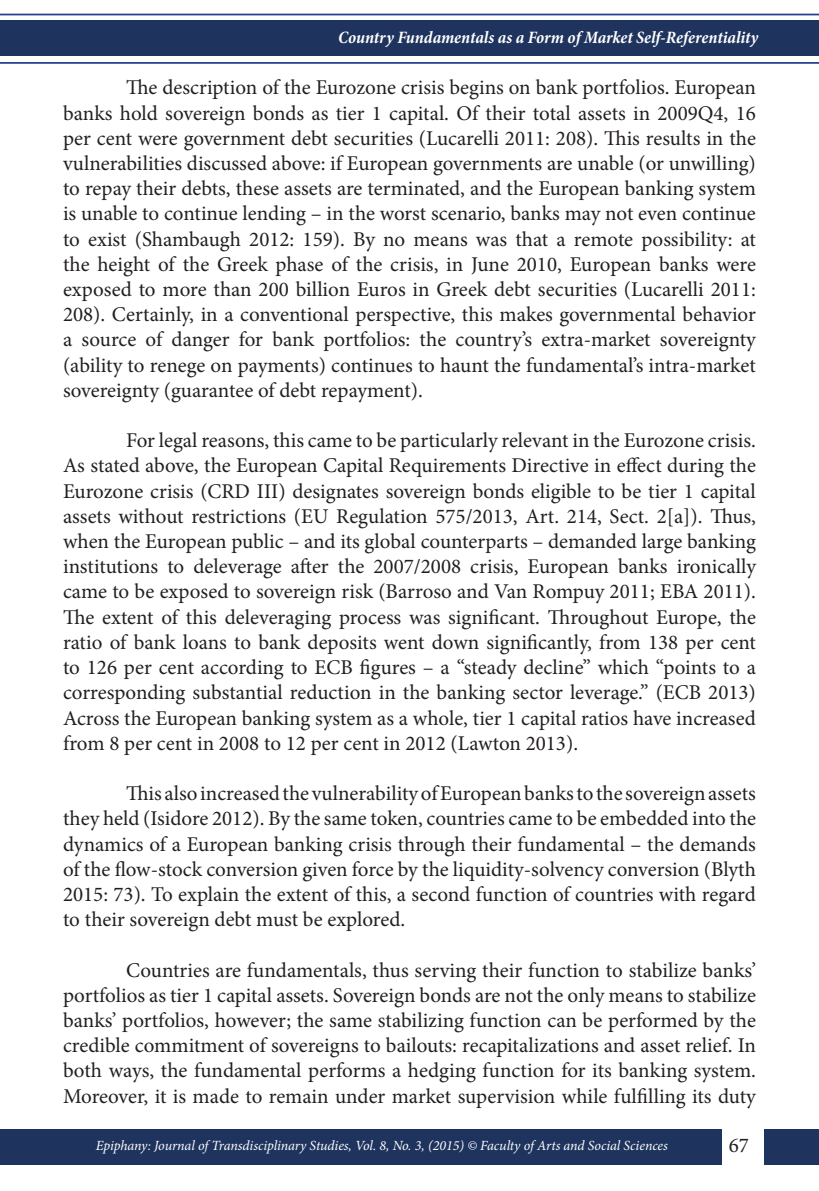
<style>
.page{position:relative;width:819px;height:1191px;background:#fff}
.page>*{position:absolute;margin:0;border:0;box-sizing:border-box;transform-origin:0 0}
.t1{font:21px/25.2px "Minion Pro";color:#231f20;text-align:justify}
.t2{font:italic 700 condensed 17.5px "Minion Pro";letter-spacing:-.005em;color:#fff}
.t3{font:italic 14px "Minion Pro";letter-spacing:-.01em;color:#fff}
</style>
<div class="page">
<div style="left:0;top:21px;width:819px;height:35px;background:#1e335d"></div>
<div style="left:0;top:1128px;width:721px;height:36px;background:#1e335d"></div>
<div style="left:764px;top:1129px;width:55px;height:35px;background:#1e335d"></div>
<hr style="left:0;top:14px;width:819px;height:1px;background:#253f8e">
<hr style="left:0;top:62px;width:819px;height:2px;background:#253f8e">
<p class="t2" style="left:338px;top:25px;width:421px">Country Fundamentals as a Form of Market Self-Referentiality</p>
<p class="t1" style="left:63px;top:75px;width:694px;text-indent:63px">The description of the Eurozone crisis begins on bank portfolios. European banks hold sovereign bonds as tier 1 capital. Of their total assets in 2009Q4, 16 per cent were government debt securities (Lucarelli 2011: 208). This results in the vulnerabilities discussed above: if European governments are unable (or unwilling) to repay their debts, these assets are terminated, and the European banking system is unable to continue lending – in the worst scenario, banks may not even continue to exist (Shambaugh 2012: 159). By no means was that a remote possibility: at the height of the Greek phase of the crisis, in June 2010, European banks were exposed to more than 200 billion Euros in Greek debt securities (Lucarelli 2011:<br>208). Certainly, in a conventional perspective, this makes governmental behavior a source of danger for bank portfolios: the country’s extra-market sovereignty (ability to renege on payments) continues to haunt the fundamental’s intra-market sovereignty (guarantee of debt repayment).</p>
<p class="t1" style="left:63px;top:428px;width:694px;text-indent:63px">For legal reasons, this came to be particularly relevant in the Eurozone crisis.<br>As stated above, the European Capital Requirements Directive in effect during the Eurozone crisis (CRD III) designates sovereign bonds eligible to be tier 1 capital assets without restrictions (EU Regulation 575/2013, Art. 214, Sect. 2[a]). Thus, when the European public – and its global counterparts – demanded large banking institutions to deleverage after the 2007/2008 crisis, European banks ironically came to be exposed to sovereign risk (Barroso and Van Rompuy 2011; EBA 2011).<br>The extent of this deleveraging process was significant. Throughout Europe, the ratio of bank loans to bank deposits went down significantly, from 138 per cent to 126 per cent according to ECB figures – a “steady decline” which “points to a corresponding substantial reduction in the banking sector leverage.” (ECB 2013)<br>Across the European banking system as a whole, tier 1 capital ratios have increased from 8 per cent in 2008 to 12 per cent in 2012 (Lawton 2013).</p>
<p class="t1" style="left:63px;top:781px;width:694px;text-indent:63px">This also increased the vulnerability of European banks to the sovereign assets they held (Isidore 2012). By the same token, countries came to be embedded into the dynamics of a European banking crisis through their fundamental – the demands of the flow-stock conversion given force by the liquidity-solvency conversion (Blyth 2015: 73). To explain the extent of this, a second function of countries with regard to their sovereign debt must be explored.</p>
<p class="t1" style="left:63px;top:957px;width:694px;text-indent:63px">Countries are fundamentals, thus serving their function to stabilize banks’ portfolios as tier 1 capital assets. Sovereign bonds are not the only means to stabilize banks’ portfolios, however; the same stabilizing function can be performed by the credible commitment of sovereigns to bailouts: recapitalizations and asset relief. In both ways, the fundamental performs a hedging function for its banking system.<br>Moreover, it is made to remain under market supervision while fulfilling its duty</p>
<p class="t3" style="left:96px;top:1136px;width:573px">Epiphany: Journal of Transdisciplinary Studies, Vol. 8, No. 3, (2015) © Faculty of Arts and Social Sciences</p>
<p class="t1" style="left:728px;top:1132px;width:22px">67</p>
</div>
